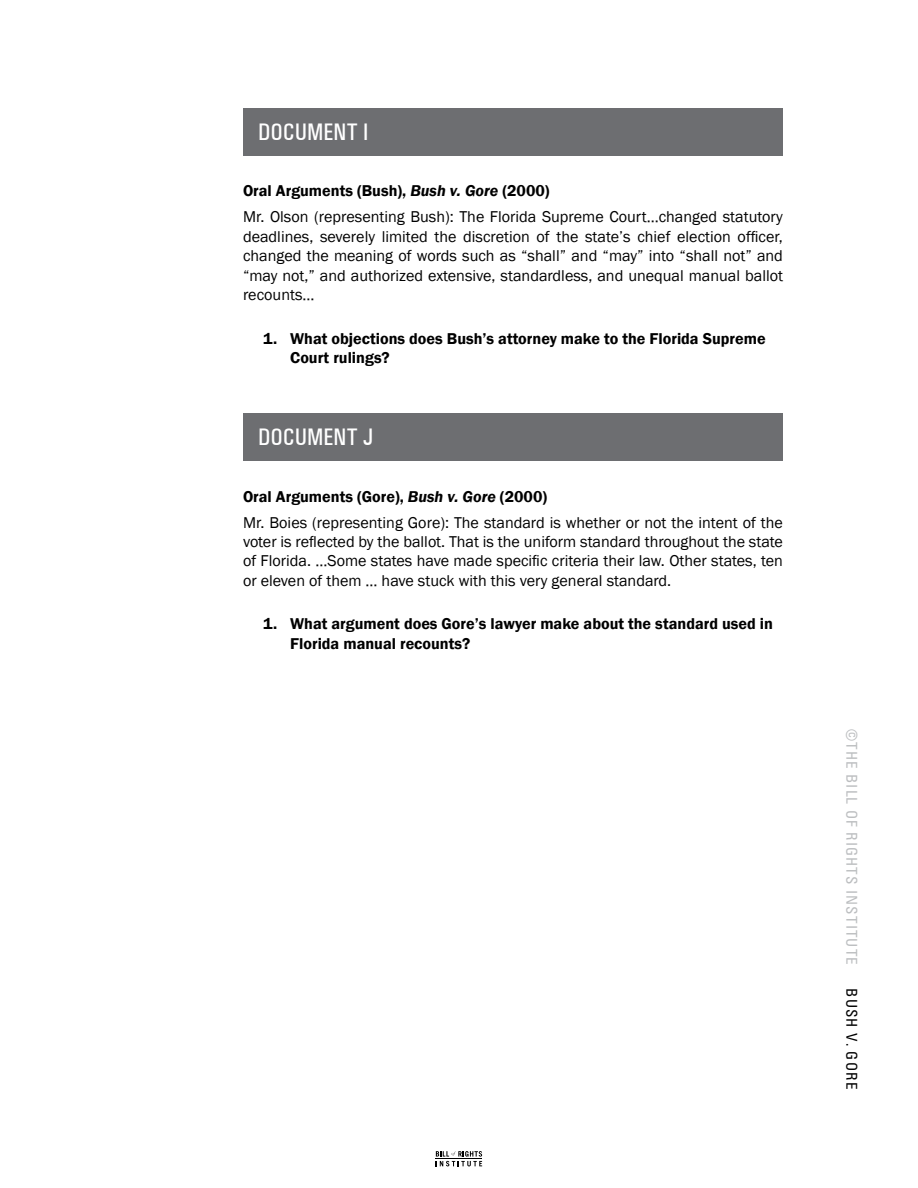
<style>
.page{position:relative;width:918px;height:1188px;background:#fff}
.page>*{position:absolute;margin:0;border:0;box-sizing:border-box;transform-origin:0 0}
.t1{font:500 condensed 24px "Univers";color:#fff}
.t2{font:16.2px/19.4px "Franklin Gothic";color:#000}
.t3{font:600 16.2px/19.4px "Franklin Gothic";color:#000}
.t4{font:condensed 15px "Univers";letter-spacing:.075em;color:#bcbec0}
.t5{font:condensed 15px "Univers";letter-spacing:.075em;color:#000}
.s1{font-weight:600}
.s2{font-weight:600;font-style:italic}
</style>
<div class="page">
<div style="left:243px;top:108px;width:540px;height:47px;background:#6d6e71"></div>
<div style="left:243px;top:413px;width:540px;height:48px;background:#6d6e71"></div>
<svg style="left:436px;top:1151px;width:46px;height:15px"></svg>
<h1 class="t1" style="left:258px;top:118px;width:112px">DOCUMENT I</h1>
<p class="t2" style="left:243px;top:178px;width:542px;line-height:26.1px"><span class="s1">Oral Arguments (Bush),</span> <span class="s2">Bush v. Gore</span> <span class="s1">(2000)<br></span>Mr. Olson (representing Bush): The Florida Supreme Court…changed statutory</p>
<p class="t2" style="left:243px;top:227px;width:542px;text-align:justify">deadlines, severely limited the discretion of the state’s chief election officer, changed the meaning of words such as “shall” and “may” into “shall not” and “may not,” and authorized extensive, standardless, and unequal manual ballot recounts…</p>
<p class="t3" style="left:290px;top:329px;width:477px;text-indent:-27px">1. What objections does Bush’s attorney make to the Florida Supreme<br>Court rulings?</p>
<h1 class="t1" style="left:258px;top:423px;width:117px">DOCUMENT J</h1>
<p class="t2" style="left:243px;top:484px;width:542px;line-height:26.1px"><span class="s1">Oral Arguments (Gore),</span> <span class="s2">Bush v. Gore</span> <span class="s1">(2000)<br></span>Mr. Boies (representing Gore): The standard is whether or not the intent of the</p>
<p class="t2" style="left:243px;top:532px;width:542px;text-align:justify">voter is reflected by the ballot. That is the uniform standard throughout the state of Florida. …Some states have made specific criteria their law. Other states, ten or eleven of them … have stuck with this very general standard.</p>
<p class="t3" style="left:290px;top:615px;width:484px;text-indent:-27px">1. What argument does Gore’s lawyer make about the standard used in<br>Florida manual recounts?</p>
<p class="t4" style="left:862px;top:729px;width:237px;rotate:90deg">©THE BILL OF RIGHTS INSTITUTE</p>
<p class="t5" style="left:862px;top:988px;width:102px;rotate:90deg">BUSH V. GORE</p>
</div>
